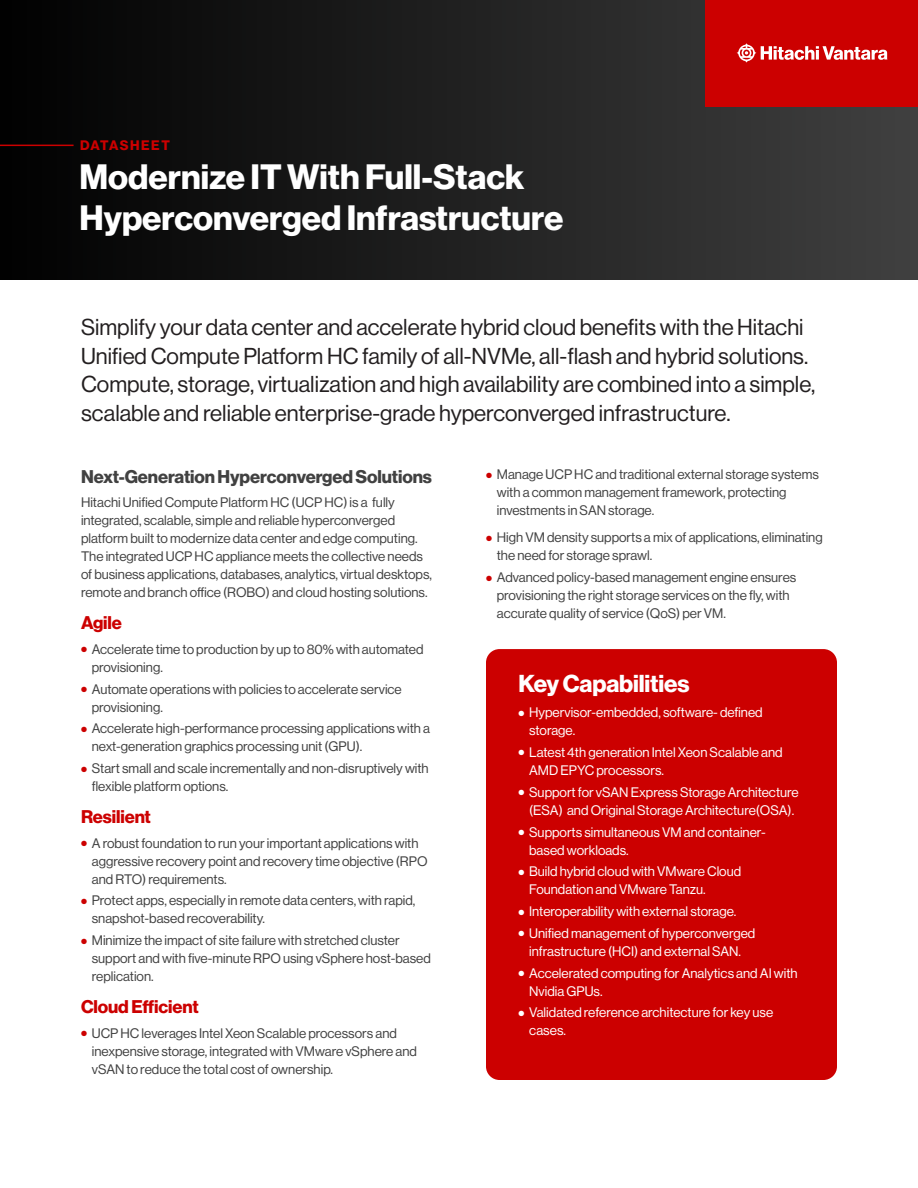
<style>
.page{position:relative;width:918px;height:1188px;background:#fff}
.page>*{position:absolute;margin:0;border:0;box-sizing:border-box;transform-origin:0 0}
.Main_Title_White{font:34.5px/41.4px "N Haas Grotesk DS Pro 75 Bd";color:#fff}
.Primary-Subhead-Red{font:24px "N Haas Grotesk DS Pro 75 Bd";letter-spacing:-.005em;color:#fff}
.Lead_Paragraph_15_18{font:22.5px/28.5px "N Haas Grotesk DS Pro 55 Rg";color:#231f20}
.Primary-Subhead-Red-2{font:18px "N Haas Grotesk DS Pro 75 Bd";letter-spacing:-.005em;color:#414141}
.Primary-Subhead-Red-3{font:18px "N Haas Grotesk DS Pro 75 Bd";letter-spacing:-.005em;color:#c00}
.Body{font:13.5px/18px "N Haas Grotesk DS Pro 55 Rg";color:#414141}
.t1{font:13.5px/18px "N Haas Grotesk DS Pro 55 Rg";color:#fff}
.t2{font:13.5px "N Haas Grotesk DS Pro 75 Bd";letter-spacing:.11em;color:#c00}
.s1{color:#c00}
</style>
<div class="page">
<div style="left:0;top:0;width:918px;height:279px;background:linear-gradient(to right,#000101,#414040)"></div>
<hr style="left:0;top:145px;width:74px;height:1px;background:#c00">
<div style="left:706px;top:0;width:212px;height:106px;background:#c00"></div>
<svg style="left:736px;top:43px;width:151px;height:20px"></svg>
<div style="left:486px;top:649px;width:351px;height:431px;background:#c00;border-radius:14px"></div>
<p class="t2" style="left:80px;top:137px;width:91px">DATASHEET</p>
<p class="Main_Title_White" style="left:80px;top:157px;width:485px">Modernize IT With Full-Stack<br>Hyperconverged Infrastructure</p>
<p class="Lead_Paragraph_15_18" style="left:81px;top:313px;width:736px">Simplify your data center and accelerate hybrid cloud benefits with the Hitachi Unified Compute Platform HC family of all-NVMe, all-flash and hybrid solutions.<br>Compute, storage, virtualization and high availability are combined into a simple, scalable and reliable enterprise-grade hyperconverged infrastructure.</p>
<p class="Primary-Subhead-Red-2" style="left:81px;top:466px;width:353px">Next-Generation Hyperconverged Solutions</p>
<p class="Body" style="left:81px;top:494px;width:352px">Hitachi Unified Compute Platform HC (UCP HC) is a fully integrated, scalable, simple and reliable hyperconverged platform built to modernize data center and edge computing.<br>The integrated UCP HC appliance meets the collective needs of business applications, databases, analytics, virtual desktops, remote and branch office (ROBO) and cloud hosting solutions.</p>
<p class="Primary-Subhead-Red-3" style="left:81px;top:612px;width:42px">Agile</p>
<p class="Body" style="left:92px;top:640px;width:333px;text-indent:-11px"><span class="s1">●</span> Accelerate time to production by up to 80% with automated provisioning.</p>
<p class="Body" style="left:92px;top:680px;width:312px;text-indent:-11px"><span class="s1">●</span> Automate operations with policies to accelerate service provisioning.</p>
<p class="Body" style="left:92px;top:720px;width:340px;text-indent:-11px"><span class="s1">●</span> Accelerate high-performance processing applications with a next-generation graphics processing unit (GPU).</p>
<p class="Body" style="left:92px;top:759px;width:338px;text-indent:-11px"><span class="s1">●</span> Start small and scale incrementally and non-disruptively with flexible platform options.</p>
<p class="Primary-Subhead-Red-3" style="left:81px;top:806px;width:71px">Resilient</p>
<p class="Body" style="left:92px;top:834px;width:337px;text-indent:-11px"><span class="s1">●</span> A robust foundation to run your important applications with aggressive recovery point and recovery time objective (RPO and RTO) requirements.</p>
<p class="Body" style="left:92px;top:892px;width:325px;text-indent:-11px"><span class="s1">●</span> Protect apps, especially in remote data centers, with rapid, snapshot-based recoverability.</p>
<p class="Body" style="left:92px;top:931px;width:341px;text-indent:-11px"><span class="s1">●</span> Minimize the impact of site failure with stretched cluster support and with five-minute RPO using vSphere host-based replication.</p>
<p class="Primary-Subhead-Red-3" style="left:81px;top:996px;width:119px">Cloud Efficient</p>
<p class="Body" style="left:92px;top:1024px;width:327px;text-indent:-11px"><span class="s1">●</span> UCP HC leverages Intel Xeon Scalable processors and inexpensive storage, integrated with VMware vSphere and vSAN to reduce the total cost of ownership.</p>
<p class="Body" style="left:497px;top:466px;width:324px;text-indent:-11px"><span class="s1">●</span> Manage UCP HC and traditional external storage systems with a common management framework, protecting investments in SAN storage.</p>
<p class="Body" style="left:497px;top:529px;width:327px;text-indent:-11px"><span class="s1">●</span> High VM density supports a mix of applications, eliminating the need for storage sprawl.</p>
<p class="Body" style="left:497px;top:568px;width:301px;text-indent:-11px"><span class="s1">●</span> Advanced policy-based management engine ensures provisioning the right storage services on the fly, with accurate quality of service (QoS) per VM.</p>
<p class="Primary-Subhead-Red" style="left:518px;top:670px;width:173px">Key Capabilities</p>
<p class="t1" style="left:529px;top:704px;width:235px;text-indent:-11px">● Hypervisor-embedded, software- defined storage.</p>
<p class="t1" style="left:529px;top:743px;width:255px;text-indent:-11px">● Latest 4th generation Intel Xeon Scalable and<br>AMD EPYC processors.</p>
<p class="t1" style="left:518px;top:783px;width:282px;text-align:center">● Support for vSAN Express Storage Architecture (ESA) and Original Storage Architecture(OSA).</p>
<p class="t1" style="left:529px;top:823px;width:238px;text-indent:-11px">● Supports simultaneous VM and container&shy;based workloads.</p>
<p class="t1" style="left:529px;top:863px;width:214px;text-indent:-11px">● Build hybrid cloud with VMware Cloud<br>Foundation and VMware Tanzu.</p>
<p class="t1" style="left:518px;top:902px;width:219px">● Interoperability with external storage.</p>
<p class="t1" style="left:518px;top:924px;width:239px;text-align:center">● Unified management of hyperconverged infrastructure (HCI) and external SAN.</p>
<p class="t1" style="left:529px;top:964px;width:270px;text-indent:-11px">● Accelerated computing for Analytics and AI with<br>Nvidia GPUs.</p>
<p class="t1" style="left:529px;top:1004px;width:246px;text-indent:-11px">● Validated reference architecture for key use cases.</p>
</div>
